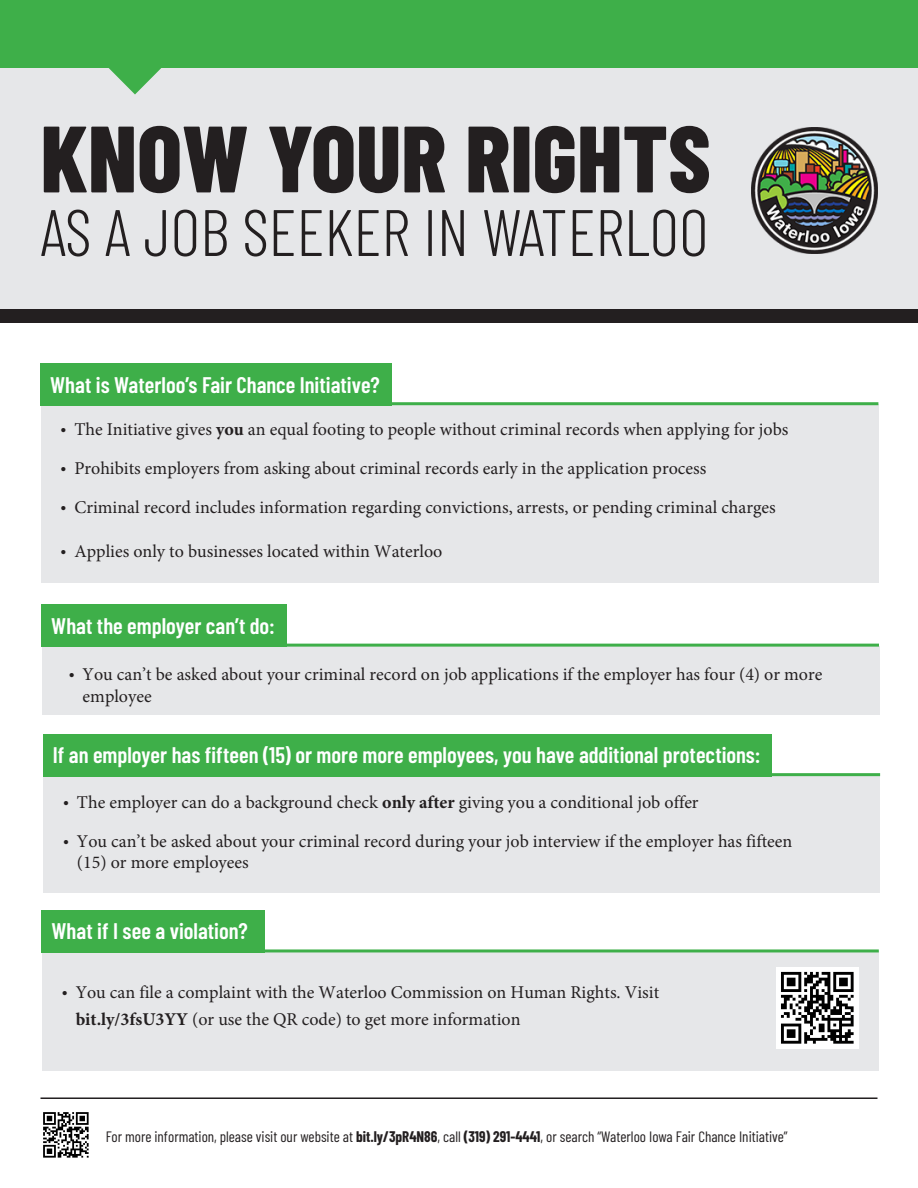
<style>
.page{position:relative;width:918px;height:1188px;background:#fff}
.page>*{position:absolute;margin:0;border:0;box-sizing:border-box;transform-origin:0 0}
.t1{font:800 94.05px "Barlow Condensed";color:#231f20}
.t2{font:300 65.55px "Barlow Condensed";color:#231f20}
.t3{font:600 22.5px "Barlow Condensed";color:#fff}
.t4{font:18px/21.6px "Minion Pro";color:#231f20}
.t5{font:15px "Barlow Condensed";color:#231f20}
.s1{font-family:"Barlow Condensed"}
.s2{font-weight:700}
</style>
<div class="page">
<div style="left:0;top:67px;width:918px;height:242px;background:#e6e7e9"></div>
<div style="left:0;top:0;width:918px;height:68px;background:#3eaf49"></div>
<svg style="left:109px;top:68px;width:52px;height:26px"></svg>
<div style="left:41px;top:404px;width:837px;height:178px;background:#e6e7e9"></div>
<div style="left:43px;top:775px;width:837px;height:118px;background:#e6e7e9"></div>
<div style="left:42px;top:951px;width:837px;height:120px;background:#e6e7e9"></div>
<div style="left:42px;top:647px;width:837px;height:68px;background:#e6e7e9"></div>
<div style="left:40px;top:363px;width:352px;height:42px;background:#3eaf49"></div>
<div style="left:43px;top:734px;width:729px;height:42px;background:#3eaf49"></div>
<div style="left:42px;top:910px;width:223px;height:42px;background:#3eaf49"></div>
<div style="left:42px;top:605px;width:245px;height:42px;background:#3eaf49"></div>
<svg style="left:41px;top:402px;width:837px;height:4px;fill:#3eaf49"></svg>
<hr style="left:43px;top:773px;width:837px;height:3px;background:#3eaf49">
<hr style="left:42px;top:949px;width:837px;height:3px;background:#3eaf49">
<svg style="left:287px;top:643px;width:592px;height:4px;background:#6bc074"></svg>
<img style="left:751px;top:127px;width:127px;height:126px">
<hr style="left:40px;top:1097px;width:838px;height:2px;background:#231f20">
<div style="left:0;top:309px;width:918px;height:13px;background:#231f20"></div>
<img style="left:43px;top:1112px;width:46px;height:46px">
<img style="left:777px;top:967px;width:82px;height:82px">
<p class="t1" style="left:40px;top:92px;width:672px">KNOW YOUR RIGHTS</p>
<p class="t2" style="left:40px;top:186px;width:670px">AS A JOB SEEKER IN WATERLOO</p>
<p class="t3" style="left:50px;top:369px;width:331px">What is Waterloo’s Fair Chance Initiative?</p>
<p class="t4" style="left:61px;top:419px;width:729px"><span class="s1">•</span> The Initiative gives <span class="s2">you</span> an equal footing to people without criminal records when applying for jobs</p>
<p class="t4" style="left:61px;top:458px;width:647px"><span class="s1">•</span> Prohibits employers from asking about criminal records early in the application process</p>
<p class="t4" style="left:61px;top:497px;width:716px"><span class="s1">•</span> Criminal record includes information regarding convictions, arrests, or pending criminal charges</p>
<p class="t4" style="left:61px;top:540px;width:383px"><span class="s1">•</span> Applies only to businesses located within Waterloo</p>
<p class="t3" style="left:51px;top:610px;width:225px">What the employer can’t do:</p>
<p class="t4" style="left:83px;top:664px;width:741px;text-indent:-14px"><span class="s1">•</span> You can’t be asked about your criminal record on job applications if the employer has four (4) or more employee</p>
<p class="t3" style="left:53px;top:738px;width:709px">If an employer has fifteen (15) or more more employees, you have additional protections:</p>
<p class="t4" style="left:63px;top:791px;width:637px"><span class="s1">•</span> The employer can do a background check <span class="s2">only after</span> giving you a conditional job offer</p>
<p class="t4" style="left:77px;top:830px;width:717px;text-indent:-14px"><span class="s1">•</span> You can’t be asked about your criminal record during your job interview if the employer has fifteen (15) or more employees</p>
<p class="t3" style="left:52px;top:915px;width:198px">What if I see a violation?</p>
<p class="t4" style="left:76px;top:979px;width:585px;line-height:26.5px;text-indent:-14px"><span class="s1">•</span> You can file a complaint with the Waterloo Commission on Human Rights. Visit <span class="s2">bit.ly/3fsU3YY</span> (or use the QR code) to get more information</p>
<p class="t5" style="left:106px;top:1125px;width:683px">For more information, please visit our website at <span class="s2">bit.ly/3pR4N86</span>, call <span class="s2">(319) 291-4441</span>, or search “Waterloo Iowa Fair Chance Initiative”</p>
</div>
